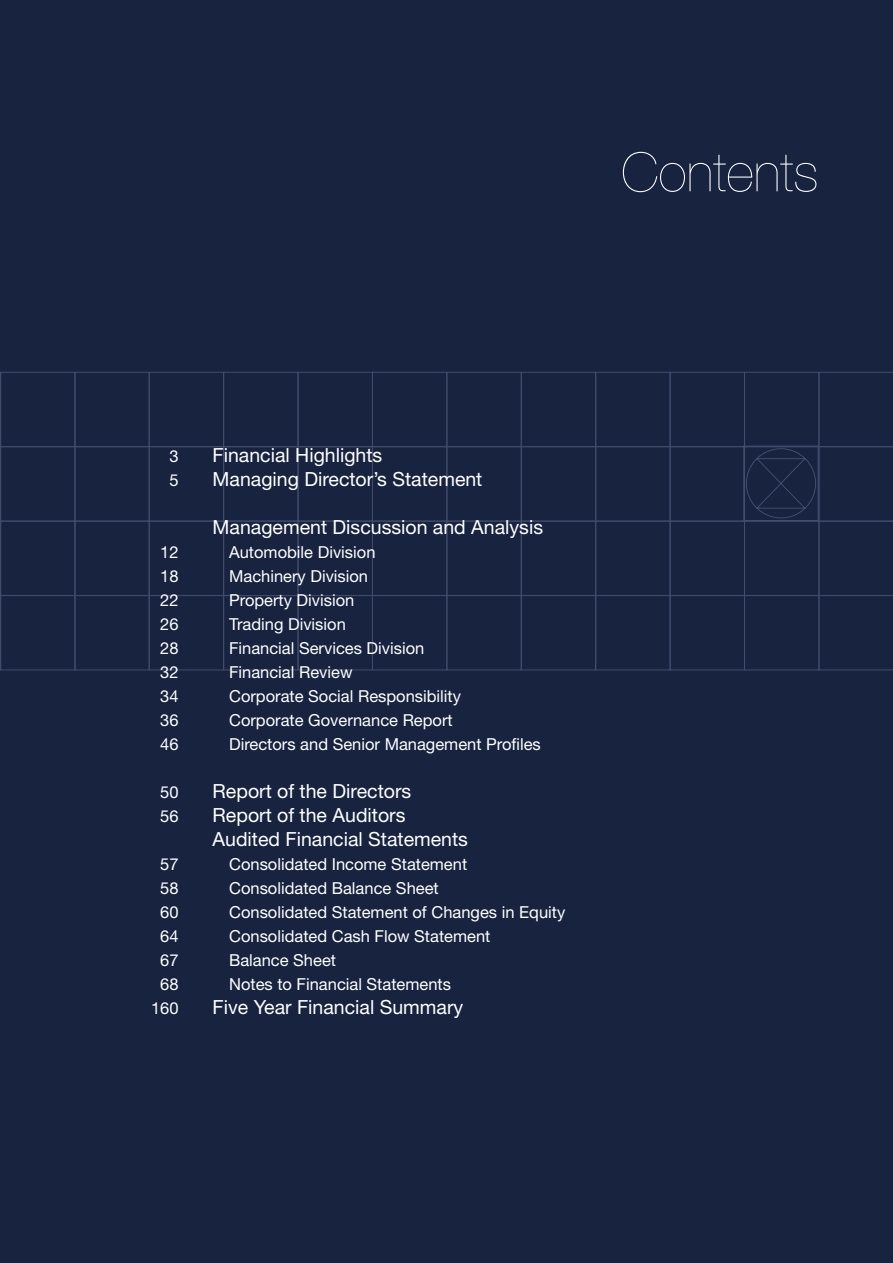
<style>
.page{position:relative;width:893px;height:1263px;background:#17233f}
.page>*{position:absolute;margin:0;border:0;box-sizing:border-box;transform-origin:0 0}
.t1{font:200 54px "Helvetica Neue";color:#fff}
.t2{font:19.5px "Helvetica Neue";color:#fff}
.t3{font:16.5px "Helvetica Neue";color:#fff}
</style>
<div class="page">
<div style="left:0;top:595px;width:76px;height:75px;border:1px solid #424c6e"></div>
<div style="left:74px;top:595px;width:76px;height:75px;border:1px solid #424c6e"></div>
<div style="left:149px;top:595px;width:75px;height:75px;border:1px solid #424c6e"></div>
<div style="left:223px;top:595px;width:75px;height:75px;border:1px solid #424c6e"></div>
<div style="left:298px;top:595px;width:75px;height:75px;border:1px solid #424c6e"></div>
<div style="left:372px;top:595px;width:75px;height:75px;border:1px solid #424c6e"></div>
<div style="left:446px;top:595px;width:76px;height:75px;border:1px solid #424c6e"></div>
<div style="left:521px;top:595px;width:75px;height:75px;border:1px solid #424c6e"></div>
<div style="left:595px;top:595px;width:75px;height:75px;border:1px solid #424c6e"></div>
<div style="left:0;top:521px;width:76px;height:75px;border:1px solid #424c6e"></div>
<div style="left:74px;top:521px;width:76px;height:75px;border:1px solid #424c6e"></div>
<div style="left:149px;top:521px;width:75px;height:75px;border:1px solid #424c6e"></div>
<div style="left:223px;top:521px;width:75px;height:75px;border:1px solid #424c6e"></div>
<div style="left:298px;top:521px;width:75px;height:75px;border:1px solid #424c6e"></div>
<div style="left:372px;top:521px;width:75px;height:75px;border:1px solid #424c6e"></div>
<div style="left:446px;top:521px;width:76px;height:75px;border:1px solid #424c6e"></div>
<div style="left:521px;top:521px;width:75px;height:75px;border:1px solid #424c6e"></div>
<div style="left:595px;top:521px;width:75px;height:75px;border:1px solid #424c6e"></div>
<div style="left:670px;top:521px;width:75px;height:75px;border:1px solid #424c6e"></div>
<div style="left:0;top:446px;width:76px;height:75px;border:1px solid #424c6e"></div>
<div style="left:74px;top:446px;width:76px;height:75px;border:1px solid #424c6e"></div>
<div style="left:149px;top:446px;width:75px;height:75px;border:1px solid #424c6e"></div>
<div style="left:223px;top:446px;width:75px;height:75px;border:1px solid #424c6e"></div>
<div style="left:298px;top:446px;width:75px;height:75px;border:1px solid #424c6e"></div>
<div style="left:372px;top:446px;width:75px;height:75px;border:1px solid #424c6e"></div>
<div style="left:446px;top:446px;width:76px;height:75px;border:1px solid #424c6e"></div>
<div style="left:521px;top:446px;width:75px;height:75px;border:1px solid #424c6e"></div>
<div style="left:595px;top:446px;width:75px;height:75px;border:1px solid #424c6e"></div>
<div style="left:670px;top:446px;width:75px;height:75px;border:1px solid #424c6e"></div>
<div style="left:0;top:372px;width:76px;height:75px;border:1px solid #424c6e"></div>
<div style="left:74px;top:372px;width:76px;height:75px;border:1px solid #424c6e"></div>
<div style="left:149px;top:372px;width:75px;height:75px;border:1px solid #424c6e"></div>
<div style="left:223px;top:372px;width:75px;height:75px;border:1px solid #424c6e"></div>
<div style="left:298px;top:372px;width:75px;height:75px;border:1px solid #424c6e"></div>
<div style="left:372px;top:372px;width:75px;height:75px;border:1px solid #424c6e"></div>
<div style="left:446px;top:372px;width:76px;height:75px;border:1px solid #424c6e"></div>
<div style="left:521px;top:372px;width:75px;height:75px;border:1px solid #424c6e"></div>
<div style="left:595px;top:372px;width:75px;height:75px;border:1px solid #424c6e"></div>
<div style="left:670px;top:372px;width:75px;height:75px;border:1px solid #424c6e"></div>
<svg style="left:743px;top:372px;width:150px;height:298px"></svg>
<div style="left:670px;top:595px;width:75px;height:75px;border:1px solid #424c6e"></div>
<p class="t1" style="left:621px;top:141px;width:199px">Contents</p>
<p class="t3" style="left:169px;top:446px;width:11px">3</p>
<p class="t2" style="left:213px;top:443px;width:171px">Financial Highlights</p>
<p class="t3" style="left:169px;top:470px;width:11px">5</p>
<p class="t2" style="left:213px;top:467px;width:271px">Managing Director’s Statement</p>
<p class="t2" style="left:213px;top:515px;width:332px">Management Discussion and Analysis</p>
<p class="t3" style="left:160px;top:542px;width:20px">12</p>
<p class="t3" style="left:229px;top:542px;width:148px">Automobile Division</p>
<p class="t3" style="left:160px;top:566px;width:20px">18</p>
<p class="t3" style="left:229px;top:566px;width:141px">Machinery Division</p>
<p class="t3" style="left:160px;top:590px;width:20px">22</p>
<p class="t3" style="left:229px;top:590px;width:127px">Property Division</p>
<p class="t3" style="left:160px;top:614px;width:20px">26</p>
<p class="t3" style="left:229px;top:614px;width:118px">Trading Division</p>
<p class="t3" style="left:160px;top:638px;width:20px">28</p>
<p class="t3" style="left:229px;top:638px;width:197px">Financial Services Division</p>
<p class="t3" style="left:160px;top:662px;width:20px">32</p>
<p class="t3" style="left:229px;top:662px;width:125px">Financial Review</p>
<p class="t3" style="left:160px;top:686px;width:20px">34</p>
<p class="t3" style="left:229px;top:686px;width:233px">Corporate Social Responsibility</p>
<p class="t3" style="left:160px;top:710px;width:20px">36</p>
<p class="t3" style="left:229px;top:710px;width:225px">Corporate Governance Report</p>
<p class="t3" style="left:160px;top:734px;width:20px">46</p>
<p class="t3" style="left:229px;top:734px;width:313px">Directors and Senior Management Profiles</p>
<p class="t3" style="left:160px;top:782px;width:20px">50</p>
<p class="t2" style="left:213px;top:779px;width:200px">Report of the Directors</p>
<p class="t3" style="left:160px;top:806px;width:20px">56</p>
<p class="t2" style="left:213px;top:803px;width:194px">Report of the Auditors</p>
<p class="t2" style="left:213px;top:827px;width:257px">Audited Financial Statements</p>
<p class="t3" style="left:160px;top:854px;width:20px">57</p>
<p class="t3" style="left:229px;top:854px;width:240px">Consolidated Income Statement</p>
<p class="t3" style="left:160px;top:878px;width:20px">58</p>
<p class="t3" style="left:229px;top:878px;width:211px">Consolidated Balance Sheet</p>
<p class="t3" style="left:160px;top:902px;width:20px">60</p>
<p class="t3" style="left:229px;top:902px;width:338px">Consolidated Statement of Changes in Equity</p>
<p class="t3" style="left:160px;top:926px;width:20px">64</p>
<p class="t3" style="left:229px;top:926px;width:263px">Consolidated Cash Flow Statement</p>
<p class="t3" style="left:160px;top:950px;width:20px">67</p>
<p class="t3" style="left:229px;top:950px;width:108px">Balance Sheet</p>
<p class="t3" style="left:160px;top:974px;width:20px">68</p>
<p class="t3" style="left:229px;top:974px;width:223px">Notes to Financial Statements</p>
<p class="t3" style="left:151px;top:998px;width:29px">160</p>
<p class="t2" style="left:213px;top:995px;width:252px">Five Year Financial Summary</p>
</div>
